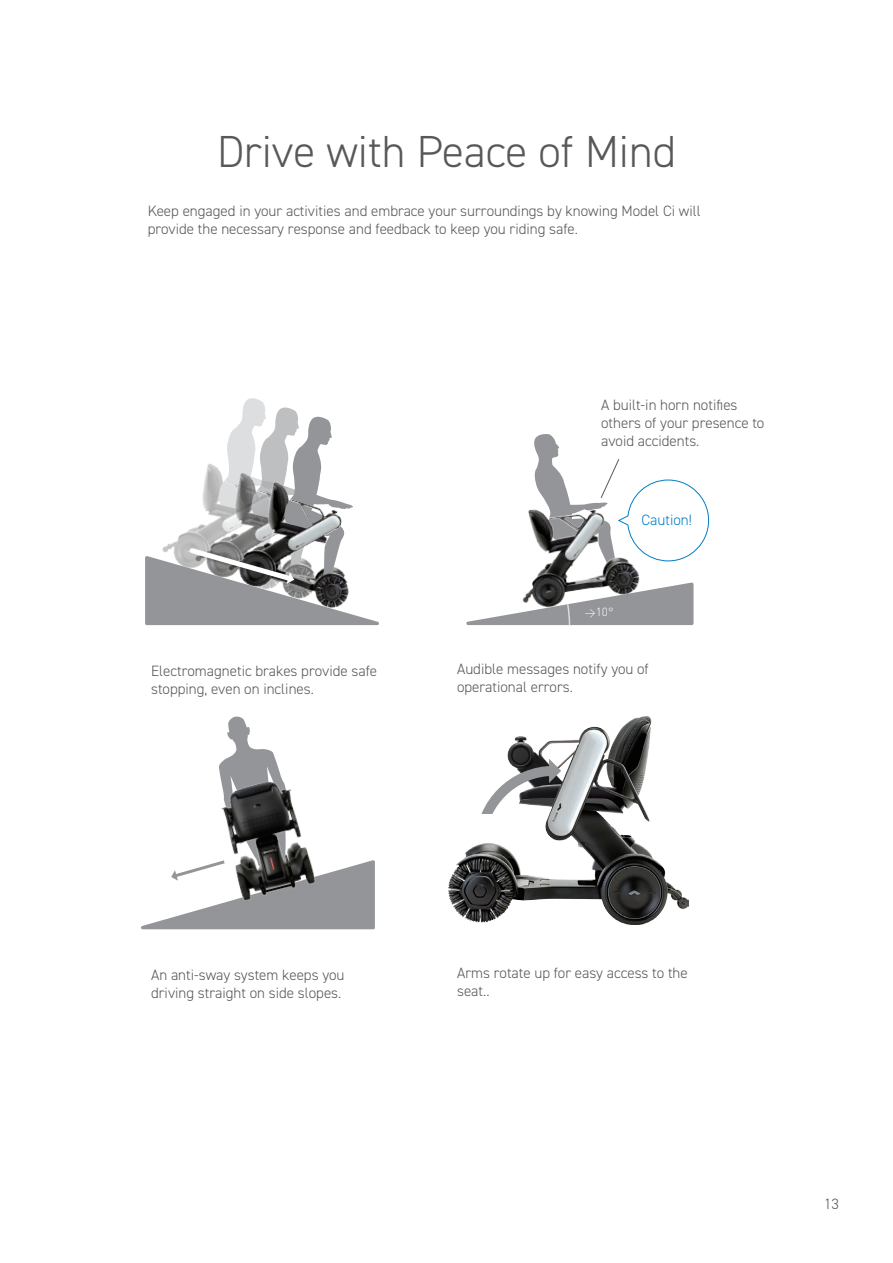
<style>
.page{position:relative;width:893px;height:1263px;background:#fff}
.page>*{position:absolute;margin:0;border:0;box-sizing:border-box;transform-origin:0 0}
.t1{font:300 45px "DIN2014";color:#57585a}
.t2{font:300 15px/18px "DIN2014";color:#57585a}
.t3{font:300 15px "DIN2014";color:#007ec5}
.t4{font:300 11.7px "DIN";color:#fff}
.s1{font-size:10.2px}
</style>
<div class="page">
<svg style="left:141px;top:716px;width:234px;height:213px"></svg>
<svg style="left:145px;top:398px;width:234px;height:227px"></svg>
<img style="left:449px;top:716px;width:239px;height:208px">
<svg style="left:481px;top:759px;width:80px;height:55px"></svg>
<svg style="left:466px;top:434px;width:243px;height:191px"></svg>
<img style="left:488px;top:481px;width:179px;height:145px">
<p class="t1" style="left:217px;top:124px;width:460px">Drive with Peace of Mind</p>
<p class="t2" style="left:148px;top:202px;width:555px">Keep engaged in your activities and embrace your surroundings by knowing Model Ci will provide the necessary response and feedback to keep you riding safe.</p>
<p class="t2" style="left:601px;top:396px;width:138px">A built-in horn notifies</p>
<p class="t2" style="left:601px;top:414px;width:165px">others of your presence to</p>
<p class="t2" style="left:601px;top:432px;width:100px">avoid accidents.</p>
<p class="t3" style="left:642px;top:511px;width:52px">Caution!</p>
<p class="t4" style="left:585px;top:605px;width:30px"><span class="s1">&gt;</span>10°</p>
<p class="t2" style="left:151px;top:661px;width:228px">Electromagnetic brakes provide safe stopping, even on inclines.</p>
<p class="t2" style="left:457px;top:660px;width:193px">Audible messages notify you of operational errors.</p>
<p class="t2" style="left:151px;top:966px;width:195px">An anti-sway system keeps you</p>
<p class="t2" style="left:151px;top:984px;width:192px">driving straight on side slopes.</p>
<p class="t2" style="left:457px;top:964px;width:232px">Arms rotate up for easy access to the seat..</p>
<p class="t2" style="left:824px;top:1195px;width:16px">13</p>
</div>
